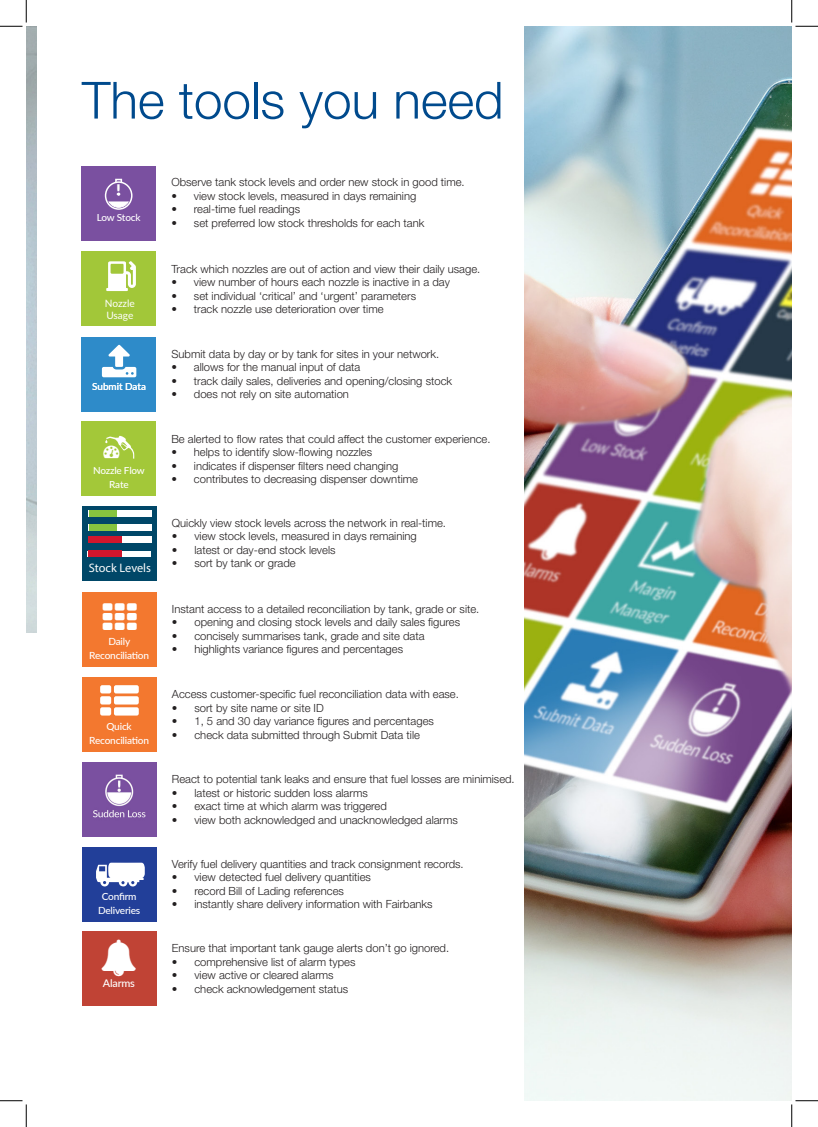
<style>
.page{position:relative;width:818px;height:1127px;background:#fff}
.page>*{position:absolute;margin:0;border:0;box-sizing:border-box;transform-origin:0 0}
.t1{font:300 51.25px "Helvetica Neue LT Std";color:#004a8d}
.t2{font:500 14.88px "Lato";color:#fff;scale:1.67 1}
.t3{font:12.25px "Myriad Pro";color:#fcfcfc}
.t4{font:300 11.25px "Helvetica Neue LT Std";color:#231f20}
.t5{font:500 10.62px "Lato";letter-spacing:-.02em;color:#fff}
.t6{font:10.12px/12.1px "Lato";color:#fff}
.t7{font:500 9.88px/14.1px "Lato";letter-spacing:-.02em;color:#fff;text-align:center}
.t8{font:500 9.75px/14px "Lato";letter-spacing:-.025em;color:#fff;text-align:center}
.t9{font:500 9.75px "Lato";color:#fff}
</style>
<div class="page">
<img style="left:524px;top:26px;width:268px;height:1074px">
<div style="left:82px;top:251px;width:74px;height:75px;background:#a2c739"></div>
<svg style="left:106px;top:261px;width:30px;height:30px"></svg>
<div style="left:82px;top:166px;width:74px;height:74px;background:#7a50a0"></div>
<div style="left:105px;top:181px;width:28px;height:29px;border:1px solid #fff;border-radius:50%"></div>
<svg style="left:115px;top:179px;width:7px;height:4px"></svg>
<svg style="left:108px;top:192px;width:21px;height:16px"></svg>
<div style="left:82px;top:337px;width:74px;height:74px;background:#2e8bc9"></div>
<svg style="left:102px;top:345px;width:34px;height:32px"></svg>
<div style="left:82px;top:422px;width:74px;height:74px;background:#a3c839"></div>
<div style="left:83px;top:506px;width:74px;height:74px;background:#004768"></div>
<div style="left:88px;top:536px;width:64px;height:7px;background:#fff"></div>
<div style="left:89px;top:536px;width:33px;height:7px;background:#d1162d"></div>
<div style="left:89px;top:524px;width:63px;height:6px;background:#fff"></div>
<div style="left:89px;top:524px;width:27px;height:6px;background:#86c43f"></div>
<div style="left:88px;top:550px;width:63px;height:6px;background:#fff"></div>
<div style="left:89px;top:510px;width:63px;height:6px;background:#fff"></div>
<div style="left:89px;top:510px;width:27px;height:6px;background:#86c43f"></div>
<div style="left:82px;top:592px;width:75px;height:74px;background:#f3782f"></div>
<div style="left:82px;top:677px;width:75px;height:74px;background:#f3782f"></div>
<svg style="left:100px;top:685px;width:39px;height:30px"></svg>
<img style="left:82px;top:762px;width:75px;height:74px">
<div style="left:82px;top:846px;width:75px;height:74px;background:#223f99"></div>
<svg style="left:96px;top:862px;width:49px;height:24px"></svg>
<div style="left:82px;top:931px;width:75px;height:74px;background:#c04335"></div>
<div style="left:88px;top:550px;width:34px;height:6px;background:#d1162d"></div>
<svg style="left:0;top:0;width:27px;height:27px"></svg>
<svg style="left:0;top:1100px;width:27px;height:26px"></svg>
<svg style="left:791px;top:0;width:27px;height:27px"></svg>
<svg style="left:791px;top:1100px;width:27px;height:26px"></svg>
<svg style="left:105px;top:435px;width:29px;height:23px"></svg>
<p class="t1" style="left:82px;top:69px;width:423px">The tools you need</p>
<p class="t2" style="left:115px;top:179px;width:6px">!</p>
<p class="t8" style="left:97px;top:210px;width:45px">Low Stock</p>
<p class="t6" style="left:105px;top:297px;width:32px">Nozzle<br>Usage</p>
<p class="t9" style="left:92px;top:379px;width:55px">Submit Data</p>
<p class="t8" style="left:93px;top:462px;width:53px">Nozzle Flow<br>Rate</p>
<p class="t3" style="left:89px;top:560px;width:64px">Stock Levels</p>
<p class="t7" style="left:89px;top:633px;width:61px">Daily<br>Reconciliation</p>
<p class="t7" style="left:89px;top:718px;width:61px">Quick<br>Reconciliation</p>
<p class="t7" style="left:98px;top:888px;width:44px">Confirm<br>Deliveries</p>
<p class="t5" style="left:103px;top:975px;width:34px">Alarms</p>
<p class="t4" style="left:171px;top:175px;width:295px">Observe tank stock levels and order new stock in good time.</p>
<p class="t4" style="left:171px;top:189px;width:246px">• view stock levels, measured in days remaining</p>
<p class="t4" style="left:171px;top:202px;width:130px">• real-time fuel readings</p>
<p class="t4" style="left:171px;top:216px;width:254px">• set preferred low stock thresholds for each tank</p>
<p class="t4" style="left:171px;top:261px;width:310px">Track which nozzles are out of action and view their daily usage.</p>
<p class="t4" style="left:171px;top:275px;width:280px">• view number of hours each nozzle is inactive in a day</p>
<p class="t4" style="left:171px;top:288px;width:246px">• set individual ‘critical’ and ‘urgent’ parameters</p>
<p class="t4" style="left:171px;top:302px;width:214px">• track nozzle use deterioration over time</p>
<p class="t4" style="left:171px;top:347px;width:269px">Submit data by day or by tank for sites in your network.</p>
<p class="t4" style="left:171px;top:360px;width:190px">• allows for the manual input of data</p>
<p class="t4" style="left:171px;top:374px;width:282px">• track daily sales, deliveries and opening/closing stock</p>
<p class="t4" style="left:171px;top:387px;width:179px">• does not rely on site automation</p>
<p class="t4" style="left:171px;top:431px;width:321px">Be alerted to flow rates that could affect the customer experience.</p>
<p class="t4" style="left:171px;top:445px;width:202px">• helps to identify slow-flowing nozzles</p>
<p class="t4" style="left:171px;top:458px;width:228px">• indicates if dispenser filters need changing</p>
<p class="t4" style="left:171px;top:472px;width:248px">• contributes to decreasing dispenser downtime</p>
<p class="t4" style="left:172px;top:515px;width:276px">Quickly view stock levels across the network in real-time.</p>
<p class="t4" style="left:172px;top:529px;width:246px">• view stock levels, measured in days remaining</p>
<p class="t4" style="left:172px;top:542px;width:165px">• latest or day-end stock levels</p>
<p class="t4" style="left:172px;top:556px;width:125px">• sort by tank or grade</p>
<p class="t4" style="left:172px;top:601px;width:309px">Instant access to a detailed reconciliation by tank, grade or site.</p>
<p class="t4" style="left:172px;top:615px;width:290px">• opening and closing stock levels and daily sales figures</p>
<p class="t4" style="left:172px;top:628px;width:254px">• concisely summarises tank, grade and site data</p>
<p class="t4" style="left:172px;top:642px;width:233px">• highlights variance figures and percentages</p>
<p class="t4" style="left:172px;top:687px;width:288px">Access customer-specific fuel reconciliation data with ease.</p>
<p class="t4" style="left:172px;top:700px;width:153px">• sort by site name or site ID</p>
<p class="t4" style="left:172px;top:714px;width:263px">• 1, 5 and 30 day variance figures and percentages</p>
<p class="t4" style="left:172px;top:727px;width:249px">• check data submitted through Submit Data tile</p>
<p class="t4" style="left:172px;top:772px;width:344px">React to potential tank leaks and ensure that fuel losses are minimised.</p>
<p class="t4" style="left:172px;top:785px;width:197px">• latest or historic sudden loss alarms</p>
<p class="t4" style="left:172px;top:799px;width:216px">• exact time at which alarm was triggered</p>
<p class="t4" style="left:172px;top:812px;width:287px">• view both acknowledged and unacknowledged alarms</p>
<p class="t4" style="left:172px;top:856px;width:293px">Verify fuel delivery quantities and track consignment records.</p>
<p class="t4" style="left:172px;top:870px;width:200px">• view detected fuel delivery quantities</p>
<p class="t4" style="left:172px;top:883px;width:173px">• record Bill of Lading references</p>
<p class="t4" style="left:172px;top:897px;width:262px">• instantly share delivery information with Fairbanks</p>
<p class="t4" style="left:172px;top:941px;width:279px">Ensure that important tank gauge alerts don’t go ignored.</p>
<p class="t4" style="left:172px;top:954px;width:185px">• comprehensive list of alarm types</p>
<p class="t4" style="left:172px;top:968px;width:163px">• view active or cleared alarms</p>
<p class="t4" style="left:172px;top:981px;width:178px">• check acknowledgement status</p>
</div>
